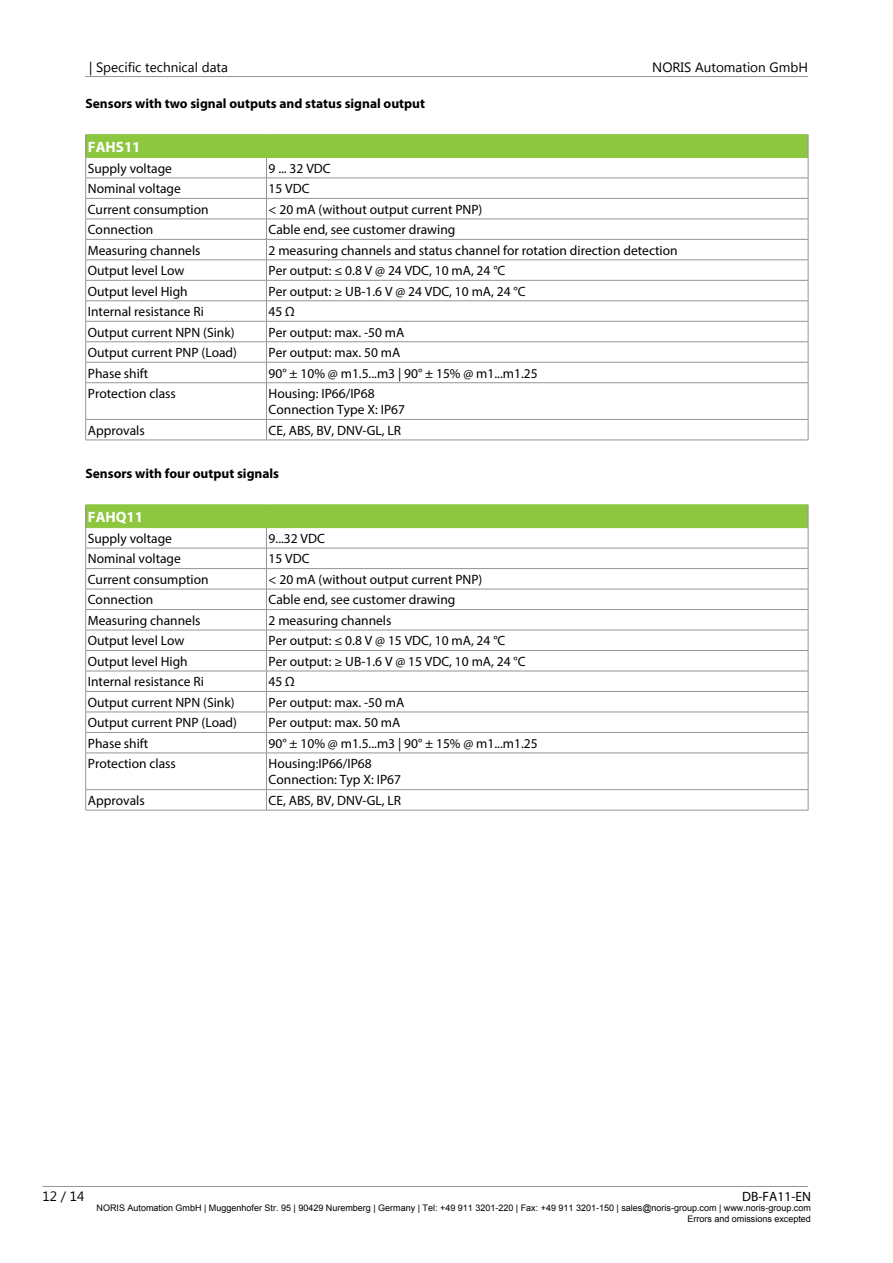
<style>
.page{position:relative;width:893px;height:1263px;background:#fff}
.page>*{position:absolute;margin:0;border:0;box-sizing:border-box;transform-origin:0 0}
.t1{font:700 15px "Myriad Pro";color:#fff}
.t2{font:13.5px/16.2px "Myriad Pro";color:#000}
.t3{font:700 13.5px "Myriad Pro";color:#000}
.t4{font:13.5px "Segoe UI";color:#000}
.t5{font:9px/10.4px "Arial";color:#000;text-align:right}
</style>
<div class="page">
<hr style="left:85px;top:76px;width:723px;height:1px;background:#939598">
<hr style="left:43px;top:1186px;width:765px;height:1px;background:#939598">
<div style="left:86px;top:135px;width:722px;height:22px;background:#8dc63f"></div>
<svg style="left:86px;top:158px;width:722px;height:282px"></svg>
<hr style="left:85px;top:134px;width:181px;height:1px;background:#8dc63f">
<hr style="left:266px;top:134px;width:542px;height:1px;background:#8dc63f">
<hr style="left:86px;top:157px;width:180px;height:1px;background:#8dc63f">
<hr style="left:266px;top:157px;width:542px;height:1px;background:#8dc63f">
<hr style="left:85px;top:178px;width:181px;height:1px;background:#939598">
<hr style="left:266px;top:178px;width:542px;height:1px;background:#939598">
<hr style="left:85px;top:198px;width:181px;height:1px;background:#939598">
<hr style="left:266px;top:198px;width:542px;height:1px;background:#939598">
<hr style="left:85px;top:219px;width:181px;height:1px;background:#939598">
<hr style="left:266px;top:219px;width:542px;height:1px;background:#939598">
<hr style="left:85px;top:239px;width:181px;height:1px;background:#939598">
<hr style="left:266px;top:239px;width:542px;height:1px;background:#939598">
<hr style="left:85px;top:260px;width:181px;height:1px;background:#939598">
<hr style="left:266px;top:260px;width:542px;height:1px;background:#939598">
<hr style="left:85px;top:280px;width:181px;height:1px;background:#939598">
<hr style="left:266px;top:280px;width:542px;height:1px;background:#939598">
<hr style="left:85px;top:301px;width:181px;height:1px;background:#939598">
<hr style="left:266px;top:301px;width:542px;height:1px;background:#939598">
<hr style="left:85px;top:321px;width:181px;height:1px;background:#939598">
<hr style="left:266px;top:321px;width:542px;height:1px;background:#939598">
<hr style="left:85px;top:341px;width:181px;height:1px;background:#939598">
<hr style="left:266px;top:341px;width:542px;height:1px;background:#939598">
<hr style="left:85px;top:362px;width:181px;height:1px;background:#939598">
<svg style="left:85px;top:135px;width:1px;height:247px"></svg>
<hr style="left:266px;top:362px;width:542px;height:1px;background:#939598">
<svg style="left:266px;top:158px;width:1px;height:224px"></svg>
<svg style="left:808px;top:135px;width:1px;height:248px"></svg>
<hr style="left:85px;top:382px;width:181px;height:1px;background:#939598">
<hr style="left:85px;top:383px;width:1px;height:36px;background:#939598">
<hr style="left:266px;top:382px;width:542px;height:1px;background:#939598">
<hr style="left:266px;top:383px;width:1px;height:36px;background:#939598">
<hr style="left:808px;top:383px;width:1px;height:36px;background:#939598">
<hr style="left:85px;top:419px;width:181px;height:1px;background:#939598">
<svg style="left:85px;top:420px;width:1px;height:20px"></svg>
<hr style="left:266px;top:419px;width:542px;height:1px;background:#939598">
<svg style="left:266px;top:420px;width:1px;height:20px"></svg>
<svg style="left:808px;top:420px;width:1px;height:20px"></svg>
<hr style="left:85px;top:440px;width:181px;height:1px;background:#939598">
<hr style="left:266px;top:440px;width:542px;height:1px;background:#939598">
<div style="left:86px;top:505px;width:722px;height:23px;background:#8dc63f"></div>
<svg style="left:86px;top:528px;width:722px;height:282px"></svg>
<hr style="left:85px;top:504px;width:181px;height:1px;background:#8dc63f">
<hr style="left:266px;top:504px;width:542px;height:1px;background:#8dc63f">
<hr style="left:85px;top:548px;width:181px;height:1px;background:#939598">
<hr style="left:266px;top:548px;width:542px;height:1px;background:#939598">
<hr style="left:85px;top:568px;width:181px;height:1px;background:#939598">
<hr style="left:266px;top:568px;width:542px;height:1px;background:#939598">
<hr style="left:85px;top:589px;width:181px;height:1px;background:#939598">
<hr style="left:266px;top:589px;width:542px;height:1px;background:#939598">
<hr style="left:85px;top:609px;width:181px;height:1px;background:#939598">
<hr style="left:266px;top:609px;width:542px;height:1px;background:#939598">
<hr style="left:85px;top:630px;width:181px;height:1px;background:#939598">
<hr style="left:266px;top:630px;width:542px;height:1px;background:#939598">
<hr style="left:85px;top:650px;width:181px;height:1px;background:#939598">
<hr style="left:266px;top:650px;width:542px;height:1px;background:#939598">
<hr style="left:85px;top:671px;width:181px;height:1px;background:#939598">
<hr style="left:266px;top:671px;width:542px;height:1px;background:#939598">
<hr style="left:85px;top:691px;width:181px;height:1px;background:#939598">
<hr style="left:266px;top:691px;width:542px;height:1px;background:#939598">
<hr style="left:85px;top:712px;width:181px;height:1px;background:#939598">
<hr style="left:266px;top:712px;width:542px;height:1px;background:#939598">
<hr style="left:85px;top:732px;width:181px;height:1px;background:#939598">
<svg style="left:85px;top:505px;width:1px;height:248px"></svg>
<hr style="left:266px;top:732px;width:542px;height:1px;background:#939598">
<svg style="left:266px;top:528px;width:1px;height:225px"></svg>
<svg style="left:808px;top:505px;width:1px;height:248px"></svg>
<hr style="left:85px;top:753px;width:181px;height:1px;background:#939598">
<hr style="left:85px;top:753px;width:1px;height:36px;background:#939598">
<hr style="left:266px;top:753px;width:542px;height:1px;background:#939598">
<hr style="left:266px;top:753px;width:1px;height:36px;background:#939598">
<hr style="left:808px;top:753px;width:1px;height:36px;background:#939598">
<hr style="left:85px;top:789px;width:181px;height:1px;background:#939598">
<svg style="left:85px;top:790px;width:1px;height:20px"></svg>
<hr style="left:266px;top:789px;width:542px;height:1px;background:#939598">
<svg style="left:266px;top:790px;width:1px;height:20px"></svg>
<svg style="left:808px;top:790px;width:1px;height:20px"></svg>
<hr style="left:85px;top:810px;width:181px;height:1px;background:#939598">
<hr style="left:266px;top:810px;width:542px;height:1px;background:#939598">
<p class="t4" style="left:89px;top:58px;width:140px">| Specific technical data</p>
<p class="t4" style="left:652px;top:58px;width:157px">NORIS Automation GmbH</p>
<p class="t3" style="left:85px;top:95px;width:341px">Sensors with two signal outputs and status signal output</p>
<p class="t1" style="left:88px;top:137px;width:54px">FAHS11</p>
<p class="t2" style="left:88px;top:160px;width:86px">Supply voltage</p>
<p class="t2" style="left:269px;top:160px;width:64px">9 ... 32 VDC</p>
<p class="t2" style="left:88px;top:180px;width:95px">Nominal voltage</p>
<p class="t2" style="left:269px;top:180px;width:43px">15 VDC</p>
<p class="t2" style="left:88px;top:201px;width:122px">Current consumption</p>
<p class="t2" style="left:269px;top:201px;width:215px">&lt; 20 mA (without output current PNP)</p>
<p class="t2" style="left:88px;top:221px;width:67px">Connection</p>
<p class="t2" style="left:269px;top:221px;width:188px">Cable end, see customer drawing</p>
<p class="t2" style="left:88px;top:242px;width:114px">Measuring channels</p>
<p class="t2" style="left:269px;top:242px;width:410px">2 measuring channels and status channel for rotation direction detection</p>
<p class="t2" style="left:88px;top:262px;width:98px">Output level Low</p>
<p class="t2" style="left:269px;top:262px;width:238px">Per output: ≤ 0.8 V @ 24 VDC, 10 mA, 24 °C</p>
<p class="t2" style="left:88px;top:283px;width:101px">Output level High</p>
<p class="t2" style="left:269px;top:283px;width:259px">Per output: ≥ UB-1.6 V @ 24 VDC, 10 mA, 24 °C</p>
<p class="t2" style="left:88px;top:303px;width:118px">Internal resistance Ri</p>
<p class="t2" style="left:269px;top:303px;width:28px">45 Ω</p>
<p class="t2" style="left:88px;top:324px;width:148px">Output current NPN (Sink)</p>
<p class="t2" style="left:269px;top:324px;width:137px">Per output: max. -50 mA</p>
<p class="t2" style="left:88px;top:344px;width:151px">Output current PNP (Load)</p>
<p class="t2" style="left:269px;top:344px;width:133px">Per output: max. 50 mA</p>
<p class="t2" style="left:88px;top:365px;width:62px">Phase shift</p>
<p class="t2" style="left:269px;top:365px;width:271px">90° ± 10% @ m1.5...m3 | 90° ± 15% @ m1...m1.25</p>
<p class="t2" style="left:88px;top:385px;width:90px">Protection class</p>
<p class="t2" style="left:269px;top:385px;width:138px">Housing: IP66/IP68<br>Connection Type X: IP67</p>
<p class="t2" style="left:88px;top:422px;width:58px">Approvals</p>
<p class="t2" style="left:269px;top:422px;width:134px">CE, ABS, BV, DNV-GL, LR</p>
<p class="t3" style="left:86px;top:465px;width:195px">Sensors with four output signals</p>
<p class="t1" style="left:88px;top:507px;width:57px">FAHQ11</p>
<p class="t2" style="left:88px;top:530px;width:86px">Supply voltage</p>
<p class="t2" style="left:269px;top:530px;width:58px">9...32 VDC</p>
<p class="t2" style="left:88px;top:550px;width:95px">Nominal voltage</p>
<p class="t2" style="left:269px;top:550px;width:43px">15 VDC</p>
<p class="t2" style="left:88px;top:571px;width:122px">Current consumption</p>
<p class="t2" style="left:269px;top:571px;width:215px">&lt; 20 mA (without output current PNP)</p>
<p class="t2" style="left:88px;top:591px;width:67px">Connection</p>
<p class="t2" style="left:269px;top:591px;width:188px">Cable end, see customer drawing</p>
<p class="t2" style="left:88px;top:612px;width:114px">Measuring channels</p>
<p class="t2" style="left:269px;top:612px;width:124px">2 measuring channels</p>
<p class="t2" style="left:88px;top:632px;width:98px">Output level Low</p>
<p class="t2" style="left:269px;top:632px;width:238px">Per output: ≤ 0.8 V @ 15 VDC, 10 mA, 24 °C</p>
<p class="t2" style="left:88px;top:653px;width:101px">Output level High</p>
<p class="t2" style="left:269px;top:653px;width:259px">Per output: ≥ UB-1.6 V @ 15 VDC, 10 mA, 24 °C</p>
<p class="t2" style="left:88px;top:673px;width:118px">Internal resistance Ri</p>
<p class="t2" style="left:269px;top:673px;width:28px">45 Ω</p>
<p class="t2" style="left:88px;top:694px;width:148px">Output current NPN (Sink)</p>
<p class="t2" style="left:269px;top:694px;width:137px">Per output: max. -50 mA</p>
<p class="t2" style="left:88px;top:714px;width:151px">Output current PNP (Load)</p>
<p class="t2" style="left:269px;top:714px;width:133px">Per output: max. 50 mA</p>
<p class="t2" style="left:88px;top:735px;width:62px">Phase shift</p>
<p class="t2" style="left:269px;top:735px;width:271px">90° ± 10% @ m1.5...m3 | 90° ± 15% @ m1...m1.25</p>
<p class="t2" style="left:88px;top:755px;width:90px">Protection class</p>
<p class="t2" style="left:269px;top:755px;width:134px">Housing:IP66/IP68<br>Connection: Typ X: IP67</p>
<p class="t2" style="left:88px;top:792px;width:58px">Approvals</p>
<p class="t2" style="left:269px;top:792px;width:134px">CE, ABS, BV, DNV-GL, LR</p>
<p class="t4" style="left:43px;top:1186px;width:43px">12 / 14</p>
<p class="t2" style="left:742px;top:1188px;width:70px">DB-FA11-EN</p>
<p class="t5" style="left:97px;top:1203px;width:716px">NORIS Automation GmbH | Muggenhofer Str. 95 | 90429 Nuremberg | Germany | Tel: +49 911 3201-220 | Fax: +49 911 3201-150 | sales@noris-group.com | www.noris-group.com<br>Errors and omissions excepted</p>
</div>
